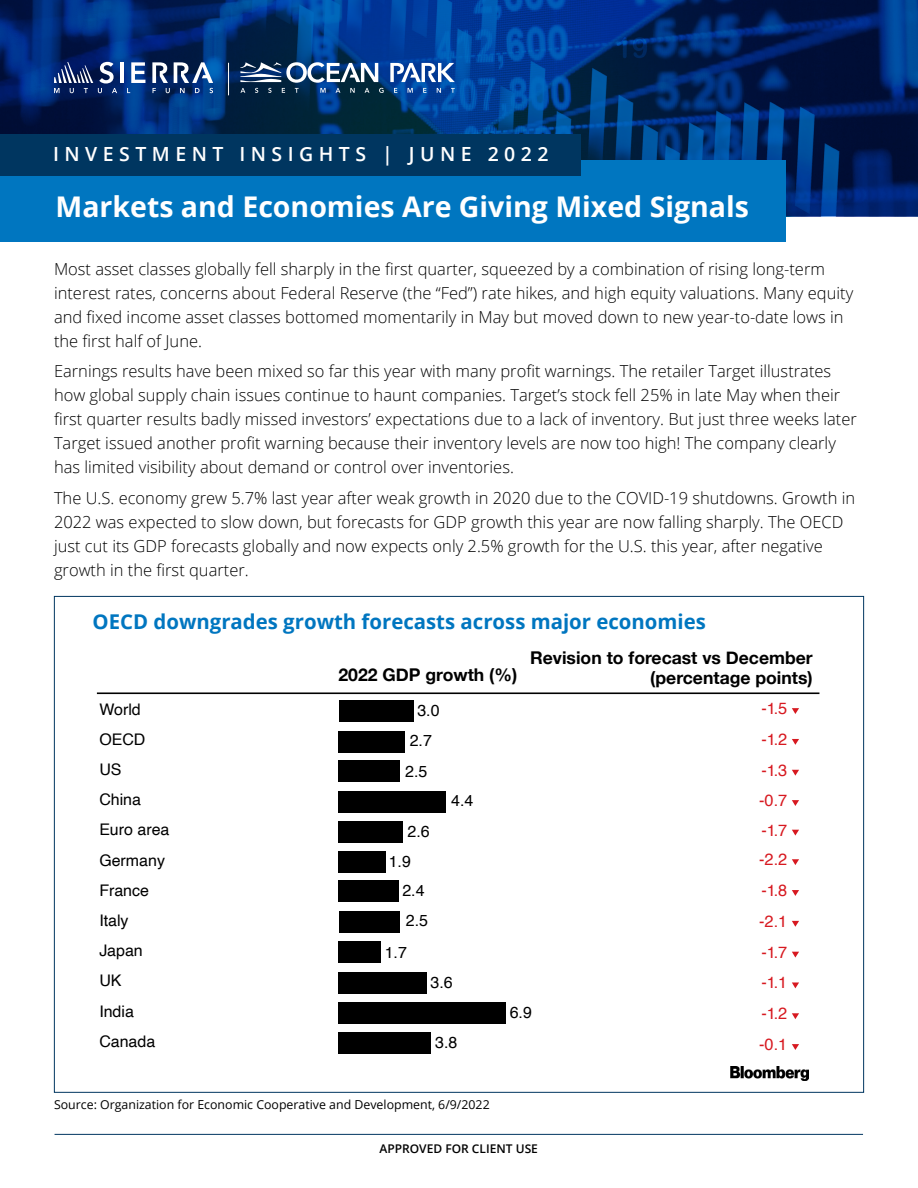
<style>
.page{position:relative;width:918px;height:1188px;background:#fff}
.page>*{position:absolute;margin:0;border:0;box-sizing:border-box;transform-origin:0 0}
.t1{font:700 28.5px "Open Sans";color:#fff}
.t2{font:700 20.4px "Open Sans";color:#0076c0}
.t3{font:600 19.5px "Open Sans";letter-spacing:.28em;color:#fff}
.t4{font:700 17.55px/19.2px "Helvetica Neue";color:#000;text-align:right}
.t5{font:300 16.5px/24px "Open Sans";color:#000}
.t6{font:16.35px/30.6px "Helvetica";color:#d71920;text-align:justify}
.t7{font:16.05px/30.2px "Helvetica";color:#000}
.t8{font:12.3px "Open Sans";color:#000}
.t9{font:600 12px "Open Sans";color:#000}
</style>
<div class="page">
<svg style="left:0;top:0;width:918px;height:216px;background:#002d70"></svg>
<hr style="left:55px;top:1134px;width:808px;height:1px;background:#003660">
<div style="left:0;top:160px;width:785px;height:82px;background:#0076c0"></div>
<div style="left:0;top:134px;width:580px;height:41px;background:#003660"></div>
<img style="left:730px;top:1066px;width:78px;height:15px">
<div style="left:339px;top:700px;width:74px;height:21px;background:#000"></div>
<div style="left:339px;top:731px;width:66px;height:22px;background:#000"></div>
<div style="left:339px;top:760px;width:61px;height:22px;background:#000"></div>
<div style="left:339px;top:791px;width:107px;height:22px;background:#000"></div>
<div style="left:339px;top:821px;width:64px;height:22px;background:#000"></div>
<div style="left:339px;top:851px;width:47px;height:22px;background:#000"></div>
<div style="left:339px;top:880px;width:60px;height:22px;background:#000"></div>
<div style="left:339px;top:911px;width:61px;height:22px;background:#000"></div>
<div style="left:339px;top:942px;width:42px;height:21px;background:#000"></div>
<div style="left:339px;top:972px;width:88px;height:22px;background:#000"></div>
<div style="left:339px;top:1002px;width:167px;height:22px;background:#000"></div>
<div style="left:339px;top:1032px;width:92px;height:22px;background:#000"></div>
<svg style="left:792px;top:708px;width:7px;height:6px"></svg>
<svg style="left:792px;top:739px;width:7px;height:6px"></svg>
<svg style="left:792px;top:770px;width:7px;height:6px"></svg>
<svg style="left:792px;top:800px;width:7px;height:6px"></svg>
<svg style="left:792px;top:830px;width:7px;height:6px"></svg>
<svg style="left:792px;top:859px;width:7px;height:6px"></svg>
<svg style="left:792px;top:890px;width:7px;height:6px"></svg>
<svg style="left:792px;top:921px;width:7px;height:6px"></svg>
<svg style="left:792px;top:952px;width:7px;height:6px"></svg>
<svg style="left:792px;top:982px;width:7px;height:6px"></svg>
<svg style="left:792px;top:1013px;width:7px;height:6px"></svg>
<svg style="left:792px;top:1044px;width:7px;height:6px"></svg>
<hr style="left:97px;top:692px;width:722px;height:2px;background:#000">
<hr style="left:120px;top:62px;width:4px;height:21px;background:#fff">
<svg style="left:54px;top:62px;width:63px;height:31px;background:#364a7e"></svg>
<svg style="left:127px;top:62px;width:18px;height:31px"></svg>
<svg style="left:152px;top:62px;width:61px;height:31px"></svg>
<svg style="left:394px;top:88px;width:3px;height:5px"></svg>
<svg style="left:408px;top:88px;width:5px;height:5px"></svg>
<svg style="left:423px;top:88px;width:3px;height:5px"></svg>
<svg style="left:437px;top:88px;width:4px;height:5px"></svg>
<svg style="left:451px;top:88px;width:4px;height:5px"></svg>
<svg style="left:390px;top:63px;width:65px;height:19px"></svg>
<svg style="left:240px;top:62px;width:144px;height:31px"></svg>
<hr style="left:228px;top:63px;width:1px;height:32px;background:#fff">
<p class="t3" style="left:53px;top:140px;width:497px">INVESTMENT INSIGHTS | JUNE 2022</p>
<h1 class="t1" style="left:56px;top:187px;width:695px">Markets and Economies Are Giving Mixed Signals</h1>
<p class="t5" style="left:54px;top:257px;width:801px">Most asset classes globally fell sharply in the first quarter, squeezed by a combination of rising long-term interest rates, concerns about Federal Reserve (the “Fed”) rate hikes, and high equity valuations. Many equity and fixed income asset classes bottomed momentarily in May but moved down to new year-to-date lows in the first half of June.</p>
<p class="t5" style="left:54px;top:359px;width:804px">Earnings results have been mixed so far this year with many profit warnings. The retailer Target illustrates how global supply chain issues continue to haunt companies. Target’s stock fell 25% in late May when their first quarter results badly missed investors’ expectations due to a lack of inventory. But just three weeks later Target issued another profit warning because their inventory levels are now too high! The company clearly has limited visibility about demand or control over inventories.</p>
<p class="t5" style="left:54px;top:486px;width:803px">The U.S. economy grew 5.7% last year after weak growth in 2020 due to the COVID-19 shutdowns. Growth in 2022 was expected to slow down, but forecasts for GDP growth this year are now falling sharply. The OECD just cut its GDP forecasts globally and now expects only 2.5% growth for the U.S. this year, after negative growth in the first quarter.</p>
<p class="t2" style="left:93px;top:607px;width:615px">OECD downgrades growth forecasts across major economies</p>
<p class="t4" style="left:339px;top:665px;width:180px">2022 GDP growth (%)</p>
<p class="t4" style="left:530px;top:648px;width:284px">Revision to forecast vs December (percentage points)</p>
<p class="t7" style="left:99px;top:694px;width:72px">World<br>OECD<br>US<br>China<br>Euro area<br>Germany<br>France<br>Italy<br>Japan<br>UK<br>India<br>Canada</p>
<p class="t7" style="left:410px;top:696px;width:31px;line-height:29.4px;text-align:center">3.0<br>2.7</p>
<p class="t7" style="left:405px;top:756px;width:24px">2.5</p>
<p class="t7" style="left:451px;top:786px;width:24px">4.4</p>
<p class="t7" style="left:389px;top:817px;width:43px;text-indent:19px">2.6<br>1.9</p>
<p class="t7" style="left:402px;top:876px;width:27px">2.4<br>2.5</p>
<p class="t7" style="left:385px;top:937px;width:24px">1.7</p>
<p class="t7" style="left:431px;top:967px;width:24px">3.6</p>
<p class="t7" style="left:435px;top:1027px;width:24px">3.8</p>
<p class="t8" style="left:54px;top:1096px;width:437px">Source: Organization for Economic Cooperative and Development, 6/9/2022</p>
<p class="t7" style="left:510px;top:998px;width:24px">6.9</p>
<p class="t9" style="left:379px;top:1140px;width:160px">APPROVED FOR CLIENT USE</p>
<p class="t6" style="left:759px;top:693px;width:30px">-1.5 -1.2 -1.3 -0.7 -1.7 -2.2 -1.8 -2.1 -1.7 -1.1 -1.2 -0.1</p>
</div>
